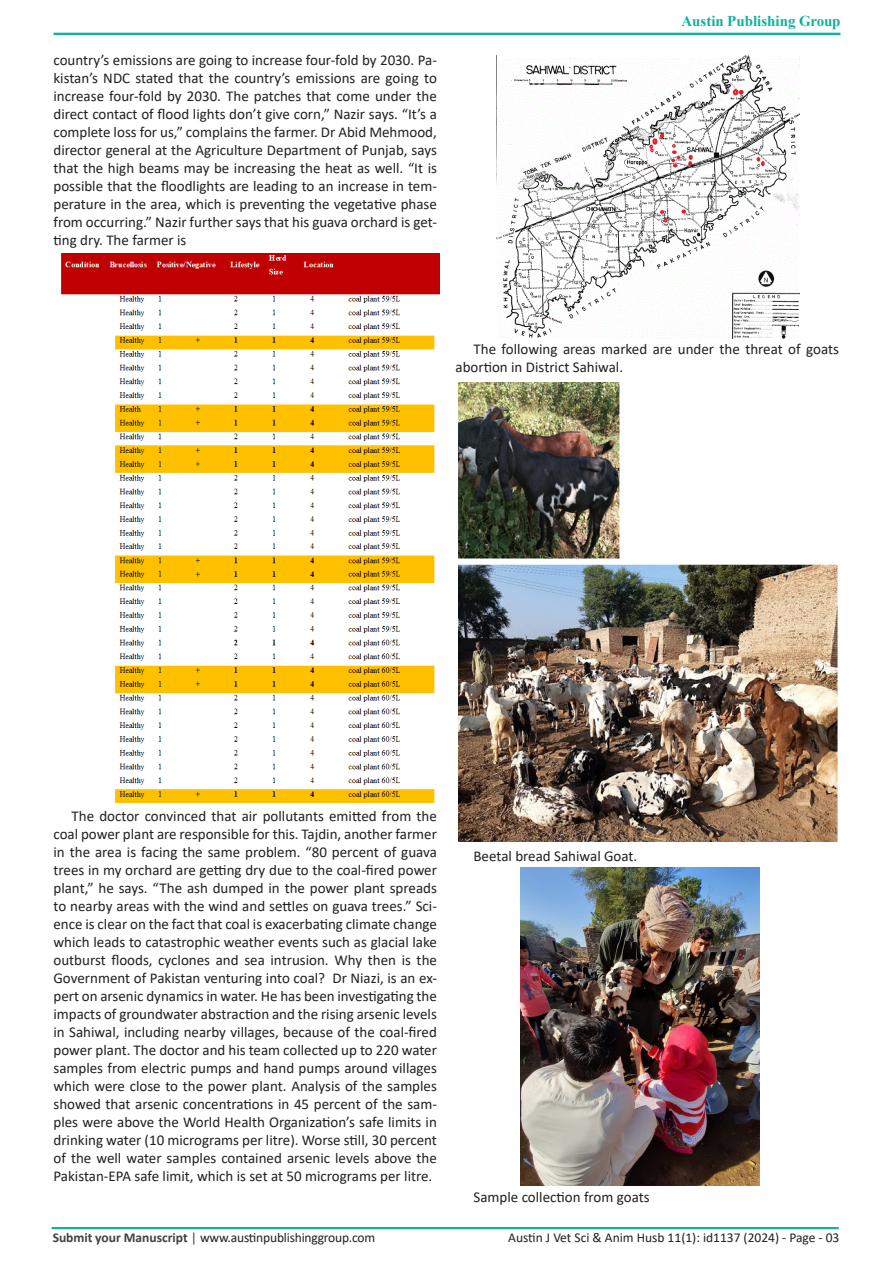
<style>
.page{position:relative;width:893px;height:1263px;background:#fff}
.page>*{position:absolute;margin:0;border:0;box-sizing:border-box;transform-origin:0 0}
.t1{font:15px/18px "Calibri";color:#231f20;text-align:justify}
.t2{font:700 15px "Times New Roman";color:#0eb29a}
.t3{font:13.5px "Calibri";letter-spacing:-.01em;color:#231f20}
.s1{color:#0eb39b}
.s2{font-weight:700;color:#414042}
.s3{color:#414042}
</style>
<div class="page">
<div style="left:53px;top:33px;width:787px;height:2px;border:2px solid #0eb39b"></div>
<div style="left:52px;top:1227px;width:787px;height:2px;border:2px solid #0eb39b"></div>
<img style="left:61px;top:254px;width:378px;height:549px">
<img style="left:497px;top:55px;width:303px;height:283px">
<img style="left:458px;top:382px;width:380px;height:460px">
<img style="left:521px;top:867px;width:239px;height:319px">
<p class="t1" style="left:53px;top:51px;width:385px">country’s emissions are going to increase four-fold by 2030. Pa&shy;kistan’s NDC stated that the country’s emissions are going to increase four-fold by 2030. The patches that come under the direct contact of flood lights don’t give corn,” Nazir says. “It’s a complete loss for us,” complains the farmer. Dr Abid Mehmood, director general at the Agriculture Department of Punjab, says that the high beams may be increasing the heat as well. “It is possible that the floodlights are leading to an increase in tem&shy;perature in the area, which is preventing the vegetative phase from occurring.” Nazir further says that his guava orchard is get&shy;ting dry. The farmer is</p>
<p class="t2" style="left:681px;top:10px;width:161px"><span class="s1">A</span>ustin Publishing Group</p>
<p class="t1" style="left:455px;top:339px;width:385px;text-indent:18px">The following areas marked are under the threat of goats abortion in District Sahiwal.</p>
<p class="t1" style="left:53px;top:807px;width:385px;text-indent:18px">The doctor convinced that air pollutants emitted from the coal power plant are responsible for this. Tajdin, another farmer in the area is facing the same problem. “80 percent of guava trees in my orchard are getting dry due to the coal-fired power plant,” he says. “The ash dumped in the power plant spreads to nearby areas with the wind and settles on guava trees.” Sci&shy;ence is clear on the fact that coal is exacerbating climate change which leads to catastrophic weather events such as glacial lake outburst floods, cyclones and sea intrusion. Why then is the Government of Pakistan venturing into coal? Dr Niazi, is an ex&shy;pert on arsenic dynamics in water. He has been investigating the impacts of groundwater abstraction and the rising arsenic levels in Sahiwal, including nearby villages, because of the coal-fired power plant. The doctor and his team collected up to 220 water samples from electric pumps and hand pumps around villages which were close to the power plant. Analysis of the samples showed that arsenic concentrations in 45 percent of the sam&shy;ples were above the World Health Organization’s safe limits in drinking water (10 micrograms per litre). Worse still, 30 percent of the well water samples contained arsenic levels above the Pakistan-EPA safe limit, which is set at 50 micrograms per litre.</p>
<p class="t1" style="left:473px;top:847px;width:165px">Beetal bread Sahiwal Goat.</p>
<p class="t1" style="left:473px;top:1187px;width:178px">Sample collection from goats</p>
<p class="t3" style="left:53px;top:1228px;width:324px"><span class="s2">Submit your Manuscript</span> <span class="s3">|</span> www.austinpublishinggroup.com</p>
<p class="t3" style="left:508px;top:1228px;width:333px">Austin J Vet Sci &amp; Anim Husb 11(1): id1137 (2024) - Page - 03</p>
</div>
